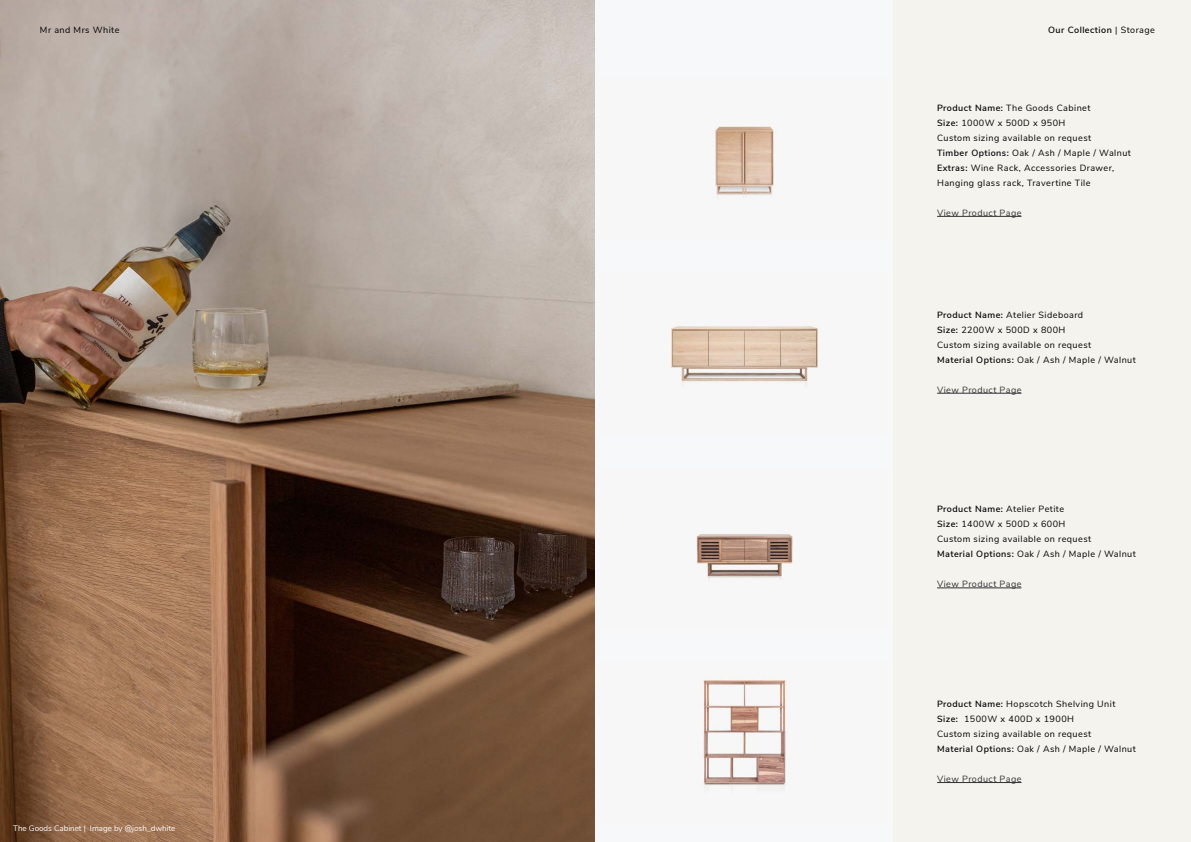
<style>
.page{position:relative;width:1191px;height:842px;background:#fff}
.page>*{position:absolute;margin:0;border:0;box-sizing:border-box;transform-origin:0 0}
.t1{font:9px/15px "Nunito Sans";letter-spacing:.05em;color:#000}
.t2{font:9px "Nunito Sans";letter-spacing:.05em;color:#313131}
.t3{font:600 9px "Nunito Sans";letter-spacing:.05em;color:#000}
.t4{font:8px "Nunito Sans";color:#fff}
.s1{font-weight:400}
.s2{font-weight:600}
</style>
<div class="page">
<img style="left:0;top:0;width:595px;height:842px">
<div style="left:893px;top:0;width:298px;height:842px;background:#f4f3ed"></div>
<div style="left:595px;top:0;width:298px;height:842px;background:#f7f8f9"></div>
<img style="left:715px;top:126px;width:59px;height:70px">
<img style="left:671px;top:326px;width:148px;height:59px">
<img style="left:696px;top:533px;width:97px;height:46px">
<hr style="left:937px;top:216px;width:84px;height:1px;background:#313131">
<hr style="left:937px;top:393px;width:84px;height:1px;background:#313131">
<hr style="left:937px;top:588px;width:84px;height:1px;background:#313131">
<img style="left:703px;top:680px;width:83px;height:109px">
<hr style="left:937px;top:782px;width:84px;height:1px;background:#313131">
<p class="t1" style="left:40px;top:22px;width:81px">Mr and Mrs White</p>
<p class="t4" style="left:13px;top:823px;width:164px">The Goods Cabinet | Image by @josh_dwhite</p>
<p class="t3" style="left:1048px;top:23px;width:108px">Our Collection <span class="s1">| Storage</span></p>
<p class="t1" style="left:937px;top:99px;width:195px"><span class="s2">Product Name:</span> The Goods Cabinet<br><span class="s2">Size:</span> 1000W x 500D x 950H<br>Custom sizing available on request<br><span class="s2">Timber Options:</span> Oak / Ash / Maple / Walnut <span class="s2">Extras:</span> Wine Rack, Accessories Drawer, Hanging glass rack, Travertine Tile</p>
<p class="t2" style="left:937px;top:206px;width:86px">View Product Page</p>
<p class="t1" style="left:937px;top:306px;width:200px"><span class="s2">Product Name:</span> Atelier Sideboard<br><span class="s2">Size:</span> 2200W x 500D x 800H<br>Custom sizing available on request<br><span class="s2">Material Options:</span> Oak / Ash / Maple / Walnut</p>
<p class="t2" style="left:937px;top:383px;width:86px">View Product Page</p>
<p class="t1" style="left:937px;top:501px;width:200px"><span class="s2">Product Name:</span> Atelier Petite<br><span class="s2">Size:</span> 1400W x 500D x 600H<br>Custom sizing available on request<br><span class="s2">Material Options:</span> Oak / Ash / Maple / Walnut</p>
<p class="t2" style="left:937px;top:577px;width:86px">View Product Page</p>
<p class="t1" style="left:937px;top:696px;width:200px"><span class="s2">Product Name:</span> Hopscotch Shelving Unit <span class="s2">Size:</span> 1500W x 400D x 1900H<br>Custom sizing available on request<br><span class="s2">Material Options:</span> Oak / Ash / Maple / Walnut</p>
<p class="t2" style="left:937px;top:772px;width:86px">View Product Page</p>
</div>
